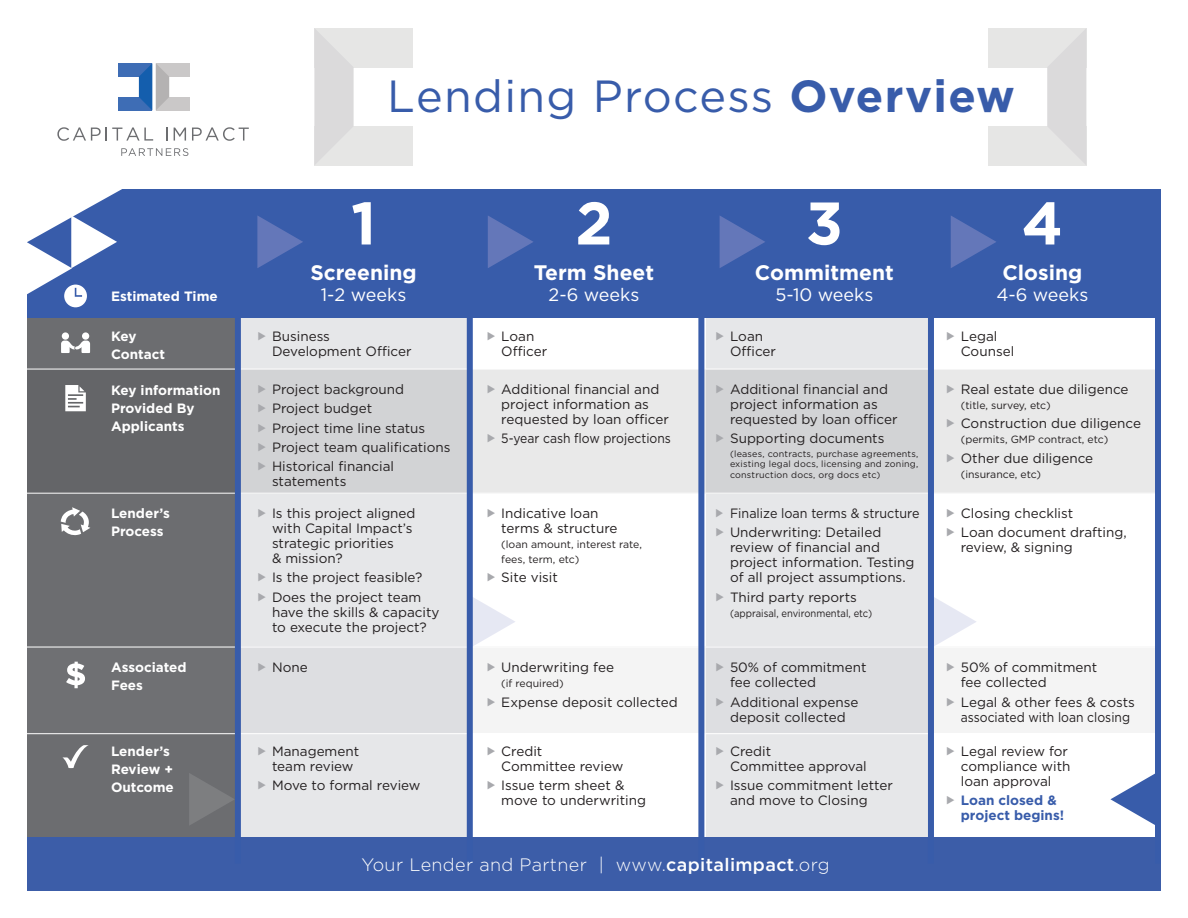
<style>
.page{position:relative;width:1188px;height:918px;background:#fff}
.page>*{position:absolute;margin:0;border:0;box-sizing:border-box;transform-origin:0 0}
.t1{font:700 60px "Gotham";color:#fff}
.t2{font:45px "Gotham";letter-spacing:.03em;color:#385caa}
.t3{font:700 21px "Gotham";color:#fff}
.t4{font:300 18px "Gotham";letter-spacing:.02em;color:#fff}
.t5{font:18px "Gotham";color:#fff}
.t6{font:13.5px/15px "Gotham";color:#231f20}
.t7{font:700 13.5px/18px "Gotham";color:#fff}
.t8{font:13.5px "Gotham";color:#231f20;scale:.93 1}
.t9{font:13.5px "Gotham";color:#231f20;scale:.9 1}
.t10{font:700 13.5px/15px "Gotham";color:#385caa}
.t11{font:10.5px/15px "Gotham";color:#231f20}
.t12{font:10.5px "Gotham";color:#231f20;scale:.9 1}
.t13{font:9px/10.5px "Gotham";letter-spacing:.02em;color:#231f20;text-align:justify}
.s1{font-weight:700}
.s2{font-weight:500}
</style>
<div class="page">
<div style="left:27px;top:317px;width:211px;height:561px;background:#6c6d70"></div>
<div style="left:706px;top:310px;width:225px;height:574px;background:#e6e7e9"></div>
<div style="left:238px;top:310px;width:232px;height:574px;background:#e6e7e9"></div>
<svg style="left:74px;top:648px;width:1081px;height:85px"></svg>
<svg style="left:27px;top:370px;width:1128px;height:123px"></svg>
<div style="left:27px;top:189px;width:1134px;height:128px;background:#385caa"></div>
<div style="left:119px;top:63px;width:33px;height:14px;background:#3e6db5"></div>
<div style="left:119px;top:97px;width:33px;height:13px;background:#3e6db5"></div>
<div style="left:156px;top:97px;width:34px;height:13px;background:#cac8c8"></div>
<div style="left:156px;top:63px;width:34px;height:14px;background:#cac8c8"></div>
<svg style="left:139px;top:63px;width:30px;height:47px"></svg>
<svg style="left:166px;top:128px;width:2px;height:13px"></svg>
<svg style="left:174px;top:128px;width:12px;height:13px"></svg>
<svg style="left:57px;top:127px;width:96px;height:14px"></svg>
<svg style="left:192px;top:127px;width:57px;height:14px"></svg>
<svg style="left:121px;top:148px;width:67px;height:8px"></svg>
<svg style="left:257px;top:216px;width:46px;height:52px"></svg>
<svg style="left:488px;top:216px;width:45px;height:52px"></svg>
<svg style="left:720px;top:216px;width:45px;height:52px"></svg>
<svg style="left:951px;top:216px;width:45px;height:52px"></svg>
<svg style="left:934px;top:597px;width:42px;height:49px"></svg>
<div style="left:314px;top:126px;width:99px;height:40px;background:#e6e6e5"></div>
<div style="left:314px;top:28px;width:99px;height:39px;background:#e6e6e5"></div>
<svg style="left:314px;top:30px;width:40px;height:134px"></svg>
<div style="left:988px;top:28px;width:98px;height:39px;background:#e6e6e5"></div>
<div style="left:988px;top:126px;width:98px;height:40px;background:#e6e6e5"></div>
<svg style="left:1047px;top:29px;width:39px;height:135px"></svg>
<svg style="left:473px;top:597px;width:42px;height:49px"></svg>
<hr style="left:26px;top:493px;width:1134px;height:1px;background:#fff">
<hr style="left:26px;top:733px;width:1134px;height:1px;background:#fff">
<hr style="left:26px;top:369px;width:1134px;height:1px;background:#fff">
<hr style="left:26px;top:647px;width:1134px;height:1px;background:#fff">
<div style="left:27px;top:837px;width:1134px;height:54px;background:#3c5da8"></div>
<div style="left:62px;top:332px;width:7px;height:8px;background:#fff;border-radius:50%"></div>
<svg style="left:61px;top:341px;width:29px;height:12px"></svg>
<div style="left:82px;top:332px;width:7px;height:8px;background:#fff;border-radius:50%"></div>
<svg style="left:61px;top:507px;width:29px;height:29px"></svg>
<svg style="left:66px;top:662px;width:19px;height:26px"></svg>
<svg style="left:65px;top:385px;width:21px;height:26px"></svg>
<svg style="left:62px;top:745px;width:27px;height:23px"></svg>
<svg style="left:27px;top:189px;width:95px;height:118px"></svg>
<svg style="left:189px;top:773px;width:46px;height:52px"></svg>
<div style="left:928px;top:307px;width:6px;height:557px;background:#385caa"></div>
<div style="left:698px;top:307px;width:6px;height:557px;background:#385caa"></div>
<div style="left:467px;top:307px;width:6px;height:557px;background:#385caa"></div>
<div style="left:235px;top:307px;width:6px;height:557px;background:#385caa"></div>
<div style="left:1155px;top:307px;width:6px;height:557px;background:#385caa"></div>
<svg style="left:1110px;top:773px;width:45px;height:52px"></svg>
<svg style="left:258px;top:385px;width:8px;height:8px"></svg>
<svg style="left:258px;top:404px;width:8px;height:9px"></svg>
<svg style="left:258px;top:423px;width:8px;height:9px"></svg>
<svg style="left:258px;top:443px;width:8px;height:8px"></svg>
<svg style="left:258px;top:462px;width:8px;height:9px"></svg>
<svg style="left:258px;top:663px;width:8px;height:9px"></svg>
<svg style="left:488px;top:385px;width:7px;height:8px"></svg>
<svg style="left:488px;top:434px;width:7px;height:9px"></svg>
<svg style="left:488px;top:663px;width:7px;height:9px"></svg>
<svg style="left:488px;top:698px;width:7px;height:8px"></svg>
<svg style="left:716px;top:385px;width:8px;height:8px"></svg>
<svg style="left:716px;top:434px;width:8px;height:9px"></svg>
<svg style="left:716px;top:663px;width:8px;height:9px"></svg>
<svg style="left:716px;top:698px;width:8px;height:8px"></svg>
<svg style="left:947px;top:385px;width:8px;height:8px"></svg>
<svg style="left:947px;top:419px;width:8px;height:9px"></svg>
<svg style="left:947px;top:453px;width:8px;height:9px"></svg>
<svg style="left:947px;top:663px;width:8px;height:9px"></svg>
<svg style="left:947px;top:698px;width:8px;height:8px"></svg>
<p class="t2" style="left:387px;top:67px;width:629px">Lending Process <span class="s1">Overview</span></p>
<p class="t7" style="left:111px;top:287px;width:108px">Estimated Time</p>
<p class="t7" style="left:111px;top:327px;width:56px">Key<br>Contact</p>
<p class="t7" style="left:111px;top:381px;width:111px">Key information<br>Provided By<br>Applicants</p>
<p class="t7" style="left:111px;top:504px;width:60px">Lender’s<br>Process</p>
<p class="t7" style="left:111px;top:658px;width:77px">Associated<br>Fees</p>
<p class="t7" style="left:111px;top:742px;width:64px">Lender’s<br>Review +<br>Outcome</p>
<p class="t1" style="left:351px;top:183px;width:27px">1</p>
<p class="t3" style="left:310px;top:259px;width:108px">Screening</p>
<p class="t5" style="left:321px;top:284px;width:87px">1-2 weeks</p>
<p class="t6" style="left:272px;top:328px;width:141px">Business<br>Development Officer</p>
<p class="t6" style="left:272px;top:381px;width:133px">Project background</p>
<p class="t6" style="left:272px;top:401px;width:102px">Project budget</p>
<p class="t6" style="left:272px;top:420px;width:155px">Project time line status</p>
<p class="t6" style="left:272px;top:439px;width:180px">Project team qualifications</p>
<p class="t6" style="left:272px;top:459px;width:124px">Historical financial statements</p>
<p class="t6" style="left:272px;top:505px;width:145px">Is this project aligned with Capital Impact’s strategic priorities<br>&amp; mission?</p>
<p class="t6" style="left:272px;top:570px;width:152px">Is the project feasible?</p>
<p class="t6" style="left:272px;top:589px;width:169px">Does the project team have the skills &amp; capacity to execute the project?</p>
<p class="t6" style="left:272px;top:660px;width:37px">None</p>
<p class="t6" style="left:272px;top:743px;width:89px">Management team review</p>
<p class="t6" style="left:272px;top:778px;width:150px">Move to formal review</p>
<p class="t1" style="left:575px;top:183px;width:39px">2</p>
<p class="t3" style="left:534px;top:259px;width:122px">Term Sheet</p>
<p class="t5" style="left:549px;top:284px;width:92px">2-6 weeks</p>
<p class="t6" style="left:501px;top:328px;width:47px">Loan<br>Officer</p>
<p class="t6" style="left:501px;top:381px;width:169px">Additional financial and project information as requested by loan officer</p>
<p class="t9" style="left:501px;top:430px;width:190px">5-year cash flow projections</p>
<p class="t6" style="left:501px;top:505px;width:118px">Indicative loan terms &amp; structure</p>
<p class="t11" style="left:501px;top:537px;width:142px">(loan amount, interest rate, fees, term, etc)</p>
<p class="t6" style="left:501px;top:570px;width:58px">Site visit</p>
<p class="t6" style="left:501px;top:660px;width:114px">Underwriting fee</p>
<p class="t11" style="left:501px;top:676px;width:64px">(if required)</p>
<p class="t6" style="left:501px;top:694px;width:178px">Expense deposit collected</p>
<p class="t6" style="left:501px;top:743px;width:124px">Credit<br>Committee review</p>
<p class="t6" style="left:501px;top:778px;width:146px">Issue term sheet &amp; move to underwriting</p>
<p class="t1" style="left:806px;top:183px;width:39px">3</p>
<p class="t3" style="left:755px;top:259px;width:140px">Commitment</p>
<p class="t5" style="left:775px;top:284px;width:100px">5-10 weeks</p>
<p class="t6" style="left:730px;top:328px;width:47px">Loan<br>Officer</p>
<p class="t6" style="left:730px;top:381px;width:169px">Additional financial and project information as requested by loan officer</p>
<p class="t6" style="left:730px;top:431px;width:156px">Supporting documents</p>
<p class="t13" style="left:730px;top:448px;width:190px">(leases, contracts, purchase agreements, existing legal docs, licensing and zoning, construction docs, org docs etc)</p>
<p class="t8" style="left:730px;top:505px;width:205px">Finalize loan terms &amp; structure</p>
<p class="t6" style="left:730px;top:525px;width:186px">Underwriting: Detailed review of financial and project information. Testing of all project assumptions.</p>
<p class="t6" style="left:730px;top:589px;width:128px">Third party reports</p>
<p class="t12" style="left:730px;top:606px;width:160px">(appraisal, environmental, etc)</p>
<p class="t6" style="left:730px;top:660px;width:138px">50% of commitment fee collected</p>
<p class="t6" style="left:730px;top:694px;width:130px">Additional expense deposit collected</p>
<p class="t6" style="left:730px;top:743px;width:138px">Credit<br>Committee approval</p>
<p class="t6" style="left:730px;top:778px;width:164px">Issue commitment letter and move to Closing</p>
<p class="t1" style="left:1022px;top:183px;width:43px">4</p>
<p class="t3" style="left:1002px;top:259px;width:81px">Closing</p>
<p class="t5" style="left:996px;top:284px;width:94px">4-6 weeks</p>
<p class="t6" style="left:961px;top:328px;width:55px">Legal<br>Counsel</p>
<p class="t6" style="left:961px;top:381px;width:169px">Real estate due diligence</p>
<p class="t11" style="left:961px;top:398px;width:91px">(title, survey, etc)</p>
<p class="t6" style="left:961px;top:416px;width:182px">Construction due diligence</p>
<p class="t11" style="left:961px;top:432px;width:149px">(permits, GMP contract, etc)</p>
<p class="t6" style="left:961px;top:450px;width:134px">Other due diligence</p>
<p class="t11" style="left:961px;top:466px;width:82px">(insurance, etc)</p>
<p class="t6" style="left:961px;top:505px;width:114px">Closing checklist</p>
<p class="t6" style="left:961px;top:525px;width:167px">Loan document drafting, review, &amp; signing</p>
<p class="t6" style="left:961px;top:660px;width:138px">50% of commitment fee collected</p>
<p class="t6" style="left:961px;top:694px;width:176px">Legal &amp; other fees &amp; costs associated with loan closing</p>
<p class="t6" style="left:961px;top:743px;width:111px">Legal review for compliance with loan approval</p>
<p class="t10" style="left:961px;top:793px;width:105px">Loan closed &amp; project begins!</p>
<p class="t4" style="left:361px;top:853px;width:470px">Your Lender and Partner | www.<span class="s2">capitalimpact</span>.org</p>
</div>
